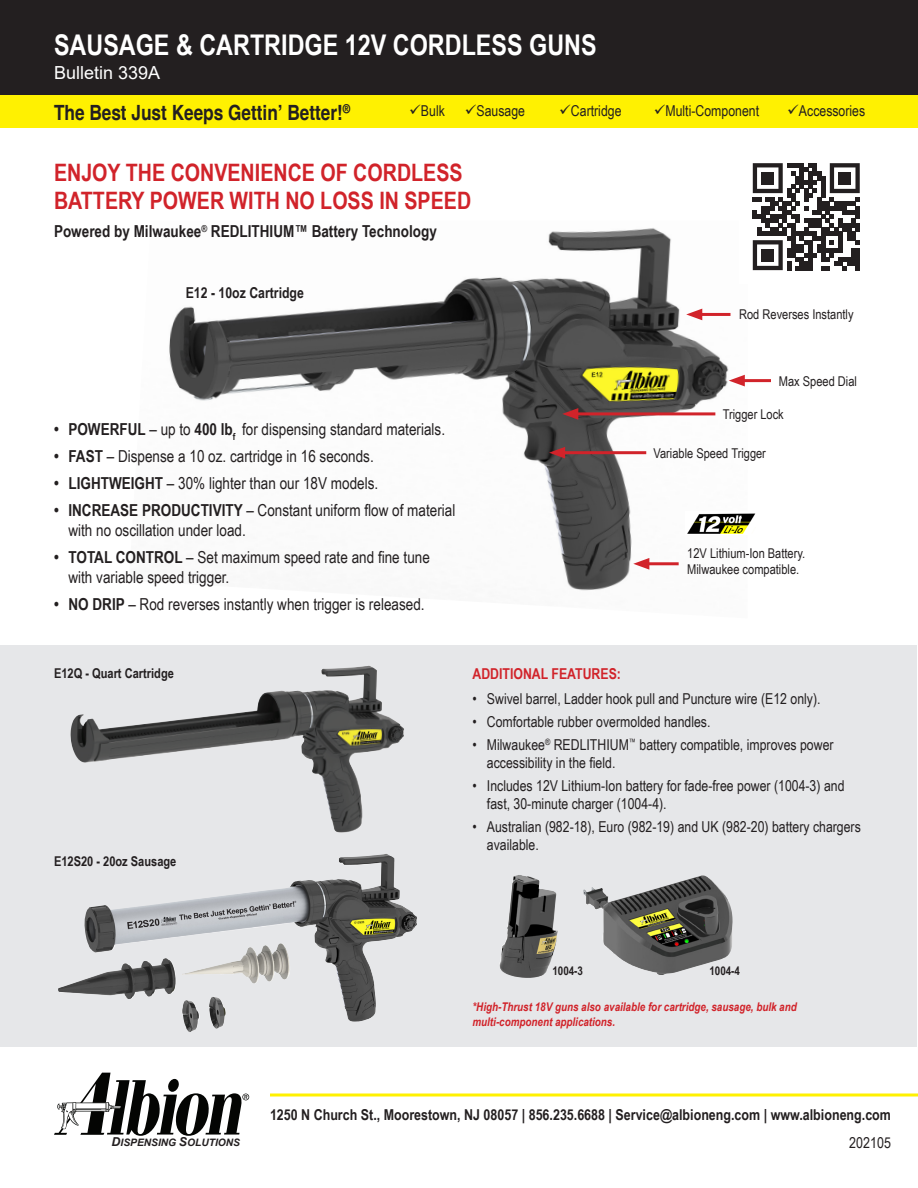
<style>
.page{position:relative;width:918px;height:1188px;background:#fff}
.page>*{position:absolute;margin:0;border:0;box-sizing:border-box;transform-origin:0 0}
.t1{font:700 28.5px "Arial Narrow";color:#fff}
.t2{font:700 24px/28.5px "Arial Narrow";color:#d1232a}
.t3{font:700 condensed 21px "Helvetica";color:#231f20}
.t4{font:18px "Arial";color:#fff}
.t5{font:16.5px/19.8px "Arial Narrow";color:#231f20}
.Paragraph_Style_1{font:700 16.5px "Arial Narrow";color:#231f20}
.t6{font:15px/18px "Arial Narrow";color:#231f20}
.Paragraph_Style_1-2{font:700 15px "Arial Narrow";color:#231f20}
.Paragraph_Style_1-3{font:700 15px "Arial Narrow";color:#d1232a}
.Paragraph_Style_1-4{font:13.5px "Arial Narrow";color:#231f20}
.Paragraph_Style_1-5{font:700 13.5px "Arial Narrow";color:#231f20}
.Paragraph_Style_1-6{font:italic 700 12px/14.4px "Arial Narrow";color:#d1232a}
.Paragraph_Style_1-7{font:700 12px "Arial Narrow";color:#231f20}
.t7{font:italic 700 10.2px "Arial";color:#231f20}
.s1{font-weight:700}
.s2{font-size:12.3px}
</style>
<div class="page">
<div style="left:0;top:0;width:918px;height:119px;background:#231f20"></div>
<svg style="left:54px;top:1073px;width:195px;height:63px"></svg>
<div style="left:0;top:95px;width:918px;height:33px;background:#fff101"></div>
<hr style="left:270px;top:1094px;width:648px;height:2px;background:#fff101">
<div style="left:1px;top:646px;width:916px;height:401px;background:#e6e7e9"></div>
<img style="left:84px;top:854px;width:333px;height:168px">
<img style="left:169px;top:228px;width:579px;height:363px">
<img style="left:685px;top:512px;width:71px;height:23px">
<hr style="left:697px;top:313px;width:34px;height:3px;background:#d1232a">
<svg style="left:686px;top:309px;width:16px;height:11px"></svg>
<hr style="left:739px;top:379px;width:32px;height:3px;background:#d1232a">
<svg style="left:729px;top:375px;width:16px;height:11px"></svg>
<hr style="left:573px;top:412px;width:142px;height:3px;background:#d1232a">
<svg style="left:562px;top:408px;width:16px;height:12px"></svg>
<hr style="left:644px;top:562px;width:35px;height:3px;background:#d1232a">
<svg style="left:633px;top:558px;width:16px;height:12px"></svg>
<hr style="left:559px;top:451px;width:87px;height:3px;background:#d1232a">
<svg style="left:549px;top:447px;width:16px;height:12px"></svg>
<img style="left:499px;top:875px;width:59px;height:103px">
<img style="left:583px;top:876px;width:150px;height:99px">
<img style="left:83px;top:666px;width:282px;height:63px">
<svg style="left:739px;top:163px;width:121px;height:121px"></svg>
<h1 class="t1" style="left:54px;top:23px;width:544px">SAUSAGE &amp; CARTRIDGE 12V CORDLESS GUNS</h1>
<p class="t4" style="left:54px;top:61px;width:108px">Bulletin 339A</p>
<h3 class="t3" style="left:54px;top:98px;width:298px">The Best Just Keeps Gettin’ Better!<sup>®</sup></h3>
<p class="t6" style="left:409px;top:101px;width:37px">✓Bulk</p>
<p class="t6" style="left:465px;top:101px;width:62px">✓Sausage</p>
<p class="t6" style="left:559px;top:101px;width:64px">✓Cartridge</p>
<p class="t6" style="left:654px;top:101px;width:107px">✓Multi-Component</p>
<p class="t6" style="left:787px;top:101px;width:80px">✓Accessories</p>
<p class="t2" style="left:54px;top:157px;width:419px">ENJOY THE CONVENIENCE OF CORDLESS<br>BATTERY POWER WITH NO LOSS IN SPEED</p>
<p class="Paragraph_Style_1" style="left:54px;top:219px;width:384px">Powered by Milwaukee<sup>®</sup> REDLITHIUM™ Battery Technology</p>
<p class="Paragraph_Style_1-2" style="left:186px;top:282px;width:120px">E12 - 10oz Cartridge</p>
<p class="t5" style="left:54px;top:419px;width:393px"><span class="s1">• POWERFUL</span> – up to <span class="s1">400 lb</span><sub>f</sub> for dispensing standard materials.</p>
<p class="t5" style="left:54px;top:446px;width:321px"><span class="s1">• FAST</span> – Dispense a 10 oz. cartridge in 16 seconds.</p>
<p class="t5" style="left:54px;top:473px;width:326px"><span class="s1">• LIGHTWEIGHT</span> – 30% lighter than our 18V models.</p>
<p class="t5" style="left:68px;top:500px;width:388px;text-indent:-14px"><span class="s1">• INCREASE PRODUCTIVITY</span> – Constant uniform flow of material with no oscillation under load.</p>
<p class="t5" style="left:68px;top:546px;width:363px;text-indent:-14px"><span class="s1">• TOTAL CONTROL</span> – Set maximum speed rate and fine tune with variable speed trigger.</p>
<p class="t5" style="left:54px;top:593px;width:372px"><span class="s1">• NO DRIP</span> – Rod reverses instantly when trigger is released.</p>
<p class="Paragraph_Style_1-4" style="left:739px;top:305px;width:116px">Rod Reverses Instantly</p>
<p class="Paragraph_Style_1-4" style="left:779px;top:371px;width:80px">Max Speed Dial</p>
<p class="Paragraph_Style_1-4" style="left:723px;top:404px;width:63px">Trigger Lock</p>
<p class="Paragraph_Style_1-4" style="left:654px;top:443px;width:114px">Variable Speed Trigger</p>
<p class="Paragraph_Style_1-4" style="left:687px;top:543px;width:119px">12V Lithium-Ion Battery.</p>
<p class="Paragraph_Style_1-4" style="left:687px;top:560px;width:113px">Milwaukee compatible.</p>
<p class="Paragraph_Style_1-5" style="left:54px;top:663px;width:121px">E12Q - Quart Cartridge</p>
<p class="Paragraph_Style_1-5" style="left:54px;top:851px;width:124px">E12S20 - 20oz Sausage</p>
<p class="Paragraph_Style_1-3" style="left:472px;top:663px;width:150px">ADDITIONAL FEATURES:</p>
<p class="t6" style="left:472px;top:690px;width:350px">• Swivel barrel, Ladder hook pull and Puncture wire (E12 only).</p>
<p class="t6" style="left:472px;top:713px;width:240px">• Comfortable rubber overmolded handles.</p>
<p class="t6" style="left:487px;top:735px;width:348px;text-indent:-14px">• Milwaukee<sup>®</sup> REDLITHIUM<sup>™</sup> battery compatible, improves power accessibility in the field.</p>
<p class="t6" style="left:487px;top:776px;width:359px;text-indent:-14px">• Includes 12V Lithium-Ion battery for fade-free power (1004-3) and fast, 30-minute charger (1004-4).</p>
<p class="t6" style="left:487px;top:817px;width:375px;text-indent:-14px">• Australian (982-18), Euro (982-19) and UK (982-20) battery chargers available.</p>
<p class="Paragraph_Style_1-7" style="left:552px;top:962px;width:32px">1004-3</p>
<p class="Paragraph_Style_1-7" style="left:709px;top:962px;width:32px">1004-4</p>
<p class="Paragraph_Style_1-6" style="left:472px;top:999px;width:326px">*High-Thrust 18V guns also available for cartridge, sausage, bulk and multi-component applications.</p>
<p class="t7" style="left:112px;top:1136px;width:130px"><span class="s2">D</span>ISPENSING <span class="s2">S</span>OLUTIONS</p>
<p class="Paragraph_Style_1-2" style="left:270px;top:1104px;width:623px">1250 N Church St., Moorestown, NJ 08057 | 856.235.6688 | Service@albioneng.com | www.albioneng.com</p>
<p class="t6" style="left:849px;top:1134px;width:43px">202105</p>
</div>
